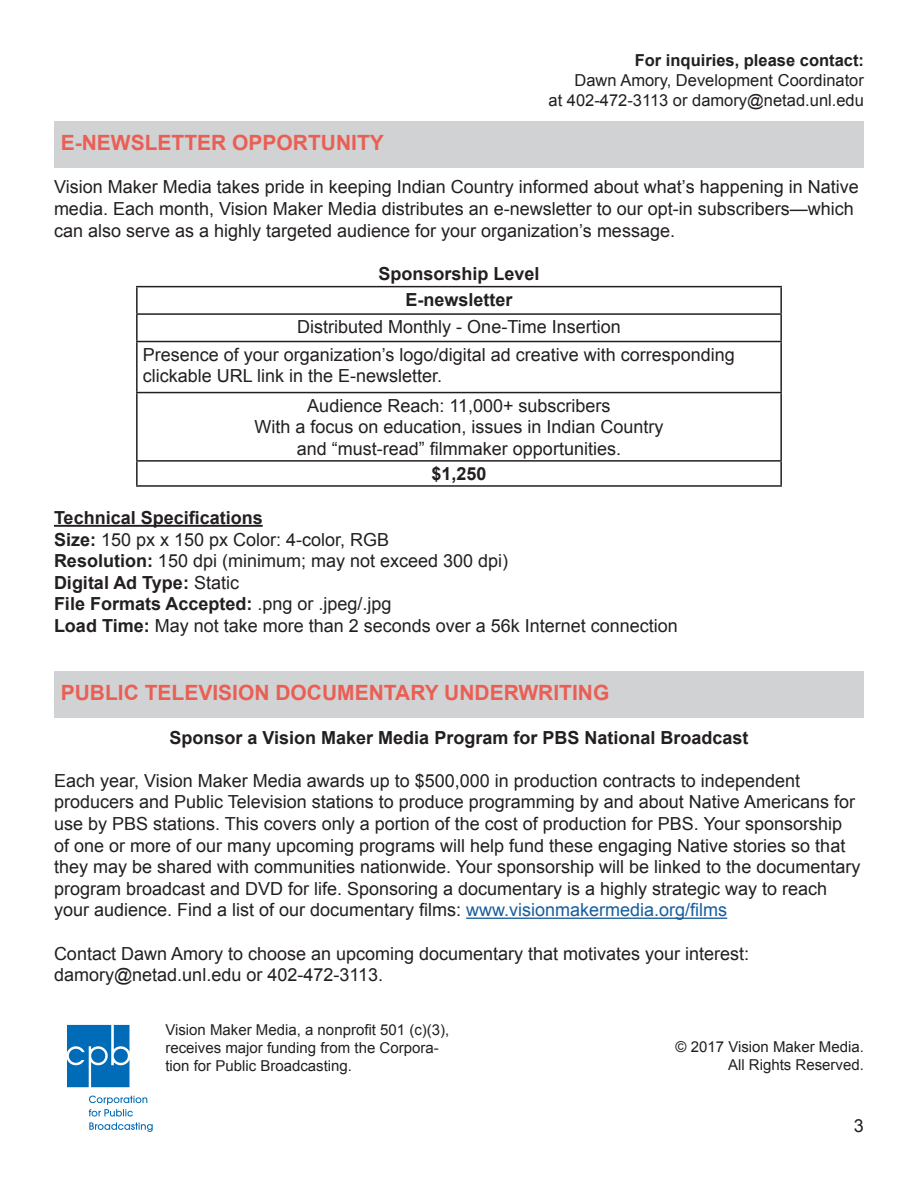
<style>
.page{position:relative;width:918px;height:1188px;background:#fff}
.page>*{position:absolute;margin:0;border:0;box-sizing:border-box;transform-origin:0 0}
.t1{font:700 21px "Arial";color:#ea5f54}
.t2{font:18px/21.6px "Arial";color:#231f20}
.t3{font:700 18px "Arial";color:#231f20}
.t4{font:16.5px/19.8px "Arial";color:#231f20;text-align:right}
.t5{font:700 16.5px "Arial";color:#231f20}
.t6{font:15px/18px "Arial";color:#231f20}
.s1{font-weight:700}
.s2{font-weight:400}
.s3{color:#175d9e}
</style>
<div class="page">
<div style="left:54px;top:122px;width:810px;height:46px;background:#d1d2d4"></div>
<hr style="left:54px;top:525px;width:209px;height:2px;background:#231f20">
<div style="left:54px;top:672px;width:810px;height:46px;background:#d1d2d4"></div>
<hr style="left:466px;top:918px;width:261px;height:1px;background:#175d9e">
<hr style="left:136px;top:286px;width:646px;height:1px;background:#231f20">
<hr style="left:136px;top:287px;width:2px;height:26px;background:#231f20">
<hr style="left:780px;top:287px;width:2px;height:26px;background:#231f20">
<hr style="left:136px;top:313px;width:646px;height:2px;background:#231f20">
<hr style="left:136px;top:315px;width:2px;height:26px;background:#231f20">
<hr style="left:780px;top:315px;width:2px;height:26px;background:#231f20">
<hr style="left:136px;top:341px;width:646px;height:1px;background:#231f20">
<hr style="left:136px;top:342px;width:2px;height:50px;background:#231f20">
<hr style="left:780px;top:342px;width:2px;height:50px;background:#231f20">
<hr style="left:136px;top:392px;width:646px;height:1px;background:#231f20">
<hr style="left:136px;top:393px;width:2px;height:67px;background:#231f20">
<hr style="left:780px;top:393px;width:2px;height:67px;background:#231f20">
<hr style="left:136px;top:460px;width:646px;height:2px;background:#231f20">
<hr style="left:136px;top:462px;width:2px;height:23px;background:#231f20">
<hr style="left:780px;top:462px;width:2px;height:23px;background:#231f20">
<hr style="left:136px;top:485px;width:646px;height:2px;background:#231f20">
<img style="left:67px;top:1024px;width:86px;height:108px">
<p class="t5" style="left:635px;top:49px;width:231px">For inquiries, please contact:</p>
<p class="t4" style="left:549px;top:70px;width:317px">Dawn Amory, Development Coordinator<br>at 402-472-3113 or damory@netad.unl.edu</p>
<p class="t1" style="left:61px;top:129px;width:325px">E-NEWSLETTER OPPORTUNITY</p>
<p class="t2" style="left:54px;top:177px;width:806px">Vision Maker Media takes pride in keeping Indian Country informed about what’s happening in Native media. Each month, Vision Maker Media distributes an e-newsletter to our opt-in subscribers—which can also serve as a highly targeted audience for your organization’s message.</p>
<p class="t3" style="left:378px;top:262px;width:163px">Sponsorship Level</p>
<p class="t3" style="left:405px;top:287px;width:109px">E-newsletter</p>
<p class="t2" style="left:297px;top:316px;width:325px">Distributed Monthly - One-Time Insertion</p>
<p class="t2" style="left:143px;top:344px;width:593px">Presence of your organization’s logo/digital ad creative with corresponding clickable URL link in the E-newsletter.</p>
<p class="t2" style="left:307px;top:395px;width:305px">Audience Reach: 11,000+ subscribers</p>
<p class="t2" style="left:254px;top:416px;width:411px">With a focus on education, issues in Indian Country</p>
<p class="t2" style="left:297px;top:438px;width:326px">and “must-read” filmmaker opportunities.</p>
<p class="t3" style="left:431px;top:462px;width:57px">$1,250</p>
<p class="t3" style="left:54px;top:506px;width:210px">Technical Specifications</p>
<p class="t2" style="left:54px;top:529px;width:337px"><span class="s1">Size:</span> 150 px x 150 px Color: 4-color, RGB</p>
<p class="t2" style="left:54px;top:550px;width:456px"><span class="s1">Resolution:</span> 150 dpi (minimum; may not exceed 300 dpi)</p>
<p class="t3" style="left:54px;top:570px;width:187px">Digital Ad Type: <span class="s2">Static</span></p>
<p class="t3" style="left:54px;top:592px;width:339px">File Formats Accepted: <span class="s2">.png or .jpeg/.jpg</span></p>
<p class="t2" style="left:54px;top:615px;width:625px"><span class="s1">Load Time:</span> May not take more than 2 seconds over a 56k Internet connection</p>
<p class="t1" style="left:61px;top:679px;width:550px">PUBLIC TELEVISION DOCUMENTARY UNDERWRITING</p>
<p class="t3" style="left:170px;top:725px;width:580px">Sponsor a Vision Maker Media Program for PBS National Broadcast</p>
<p class="t2" style="left:54px;top:770px;width:808px">Each year, Vision Maker Media awards up to $500,000 in production contracts to independent producers and Public Television stations to produce programming by and about Native Americans for use by PBS stations. This covers only a portion of the cost of production for PBS. Your sponsorship of one or more of our many upcoming programs will help fund these engaging Native stories so that they may be shared with communities nationwide. Your sponsorship will be linked to the documentary program broadcast and DVD for life. Sponsoring a documentary is a highly strategic way to reach your audience. Find a list of our documentary films: <span class="s3">www.visionmakermedia.org/films</span></p>
<p class="t2" style="left:54px;top:943px;width:697px">Contact Dawn Amory to choose an upcoming documentary that motivates your interest:</p>
<p class="t2" style="left:54px;top:964px;width:331px">damory@netad.unl.edu or 402-472-3113.</p>
<p class="t6" style="left:165px;top:1021px;width:285px">Vision Maker Media, a nonprofit 501 (c)(3), receives major funding from the Corpora&shy;tion for Public Broadcasting.</p>
<p class="t6" style="left:676px;top:1038px;width:190px">© 2017 Vision Maker Media.</p>
<p class="t6" style="left:728px;top:1056px;width:137px">All Rights Reserved.</p>
<p class="t2" style="left:854px;top:1115px;width:12px">3</p>
</div>
